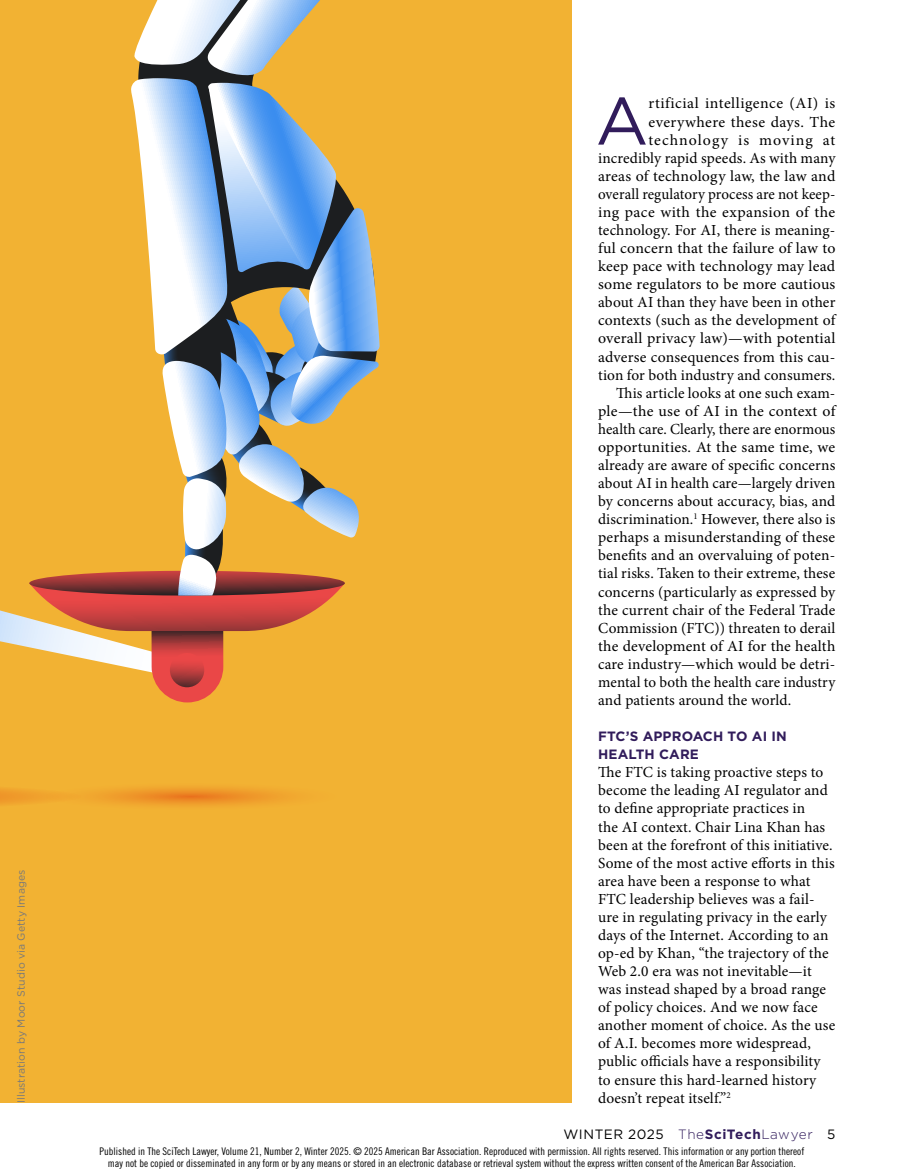
<style>
.page{position:relative;width:905px;height:1175px;background:#fff}
.page>*{position:absolute;margin:0;border:0;box-sizing:border-box;transform-origin:0 0}
.t1{font:67.05px "Gotham";color:#311c5b}
.t2{font:15.3px/18px "Minion Pro";letter-spacing:.01em;color:#000}
.t3{font:700 13.5px/18px "Gotham";letter-spacing:.01em;color:#311c5b}
.t4{font:13.5px "Gotham";letter-spacing:.04em;color:#000}
.t5{font:10.5px/12px "Trade Gothic LT Std Cn 18";color:#000;text-align:center}
.t6{font:10.5px "Gotham";letter-spacing:.01em;color:#77787b}
.s1{font-weight:300;color:#311c5b}
.s2{font-weight:700;color:#311c5b}
</style>
<div class="page">
<div style="left:0;top:0;width:571px;height:1102px;background:#f2b233"></div>
<svg style="left:0;top:787px;width:292px;height:19px"></svg>
<svg style="left:0;top:0;width:380px;height:702px"></svg>
<p class="t6" style="left:14px;top:1103px;width:235px;rotate:-90deg">Illustration by Moor Studio via Getty Images</p>
<h1 class="t1" style="left:595px;top:78px;width:54px">A</h1>
<p class="t2" style="left:648px;top:95px;width:188px">rtificial intelligence (AI) is</p>
<p class="t2" style="left:648px;top:113px;width:188px">everywhere these days. The</p>
<p class="t2" style="left:648px;top:131px;width:188px">technology is moving at</p>
<p class="t2" style="left:598px;top:149px;width:239px">incredibly rapid speeds. As with many</p>
<p class="t2" style="left:598px;top:167px;width:239px">areas of technology law, the law and</p>
<p class="t2" style="left:598px;top:185px;width:239px">overall regulatory process are not keep-</p>
<p class="t2" style="left:598px;top:203px;width:239px">ing pace with the expansion of the</p>
<p class="t2" style="left:598px;top:221px;width:239px">technology. For AI, there is meaning-</p>
<p class="t2" style="left:598px;top:239px;width:239px">ful concern that the failure of law to</p>
<p class="t2" style="left:598px;top:257px;width:239px">keep pace with technology may lead</p>
<p class="t2" style="left:598px;top:275px;width:239px">some regulators to be more cautious</p>
<p class="t2" style="left:598px;top:293px;width:239px">about AI than they have been in other</p>
<p class="t2" style="left:598px;top:311px;width:240px">contexts (such as the development of</p>
<p class="t2" style="left:598px;top:330px;width:239px">overall privacy law)—with potential</p>
<p class="t2" style="left:598px;top:348px;width:239px">adverse consequences from this cau-</p>
<p class="t2" style="left:598px;top:366px;width:239px">tion for both industry and consumers.</p>
<p class="t2" style="left:616px;top:384px;width:221px">This article looks at one such exam-</p>
<p class="t2" style="left:598px;top:402px;width:240px">ple—the use of AI in the context of</p>
<p class="t2" style="left:598px;top:420px;width:239px">health care. Clearly, there are enormous</p>
<p class="t2" style="left:598px;top:438px;width:239px">opportunities. At the same time, we</p>
<p class="t2" style="left:598px;top:456px;width:239px">already are aware of specific concerns</p>
<p class="t2" style="left:598px;top:474px;width:239px">about AI in health care—largely driven</p>
<p class="t2" style="left:598px;top:492px;width:239px">by concerns about accuracy, bias, and</p>
<p class="t2" style="left:598px;top:510px;width:239px">discrimination.<sup>1</sup> However, there also is</p>
<p class="t2" style="left:598px;top:528px;width:239px">perhaps a misunderstanding of these</p>
<p class="t2" style="left:598px;top:546px;width:239px">benefits and an overvaluing of poten-</p>
<p class="t2" style="left:598px;top:564px;width:239px">tial risks. Taken to their extreme, these</p>
<p class="t2" style="left:598px;top:582px;width:239px">concerns (particularly as expressed by</p>
<p class="t2" style="left:598px;top:601px;width:239px">the current chair of the Federal Trade</p>
<p class="t2" style="left:598px;top:619px;width:239px">Commission (FTC)) threaten to derail</p>
<p class="t2" style="left:598px;top:637px;width:239px">the development of AI for the health</p>
<p class="t2" style="left:598px;top:655px;width:239px">care industry—which would be detri-</p>
<p class="t2" style="left:598px;top:673px;width:239px">mental to both the health care industry</p>
<p class="t2" style="left:598px;top:691px;width:194px">and patients around the world.</p>
<p class="t3" style="left:598px;top:727px;width:190px">FTC’S APPROACH TO AI IN<br>HEALTH CARE</p>
<p class="t2" style="left:598px;top:763px;width:239px">The FTC is taking proactive steps to become the leading AI regulator and to define appropriate practices in<br>the AI context. Chair Lina Khan has been at the forefront of this initiative.<br>Some of the most active efforts in this area have been a response to what FTC leadership believes was a fail&shy;ure in regulating privacy in the early days of the Internet. According to an op-ed by Khan, “the trajectory of the Web 2.0 era was not inevitable—it was instead shaped by a broad range of policy choices. And we now face another moment of choice. As the use of A.I. becomes more widespread, public officials have a responsibility to ensure this hard-learned history doesn’t repeat itself.”<sup>2</sup></p>
<p class="t4" style="left:563px;top:1125px;width:273px">WINTER 2025 <span class="s1">The</span><span class="s2">SciTech</span><span class="s1">Lawyer</span> 5</p>
<p class="t5" style="left:100px;top:1144px;width:706px">Published in The SciTech Lawyer, Volume 21, Number 2, Winter 2025. © 2025 American Bar Association. Reproduced with permission. All rights reserved. This information or any portion thereof may not be copied or disseminated in any form or by any means or stored in an electronic database or retrieval system without the express written consent of the American Bar Association.</p>
</div>
